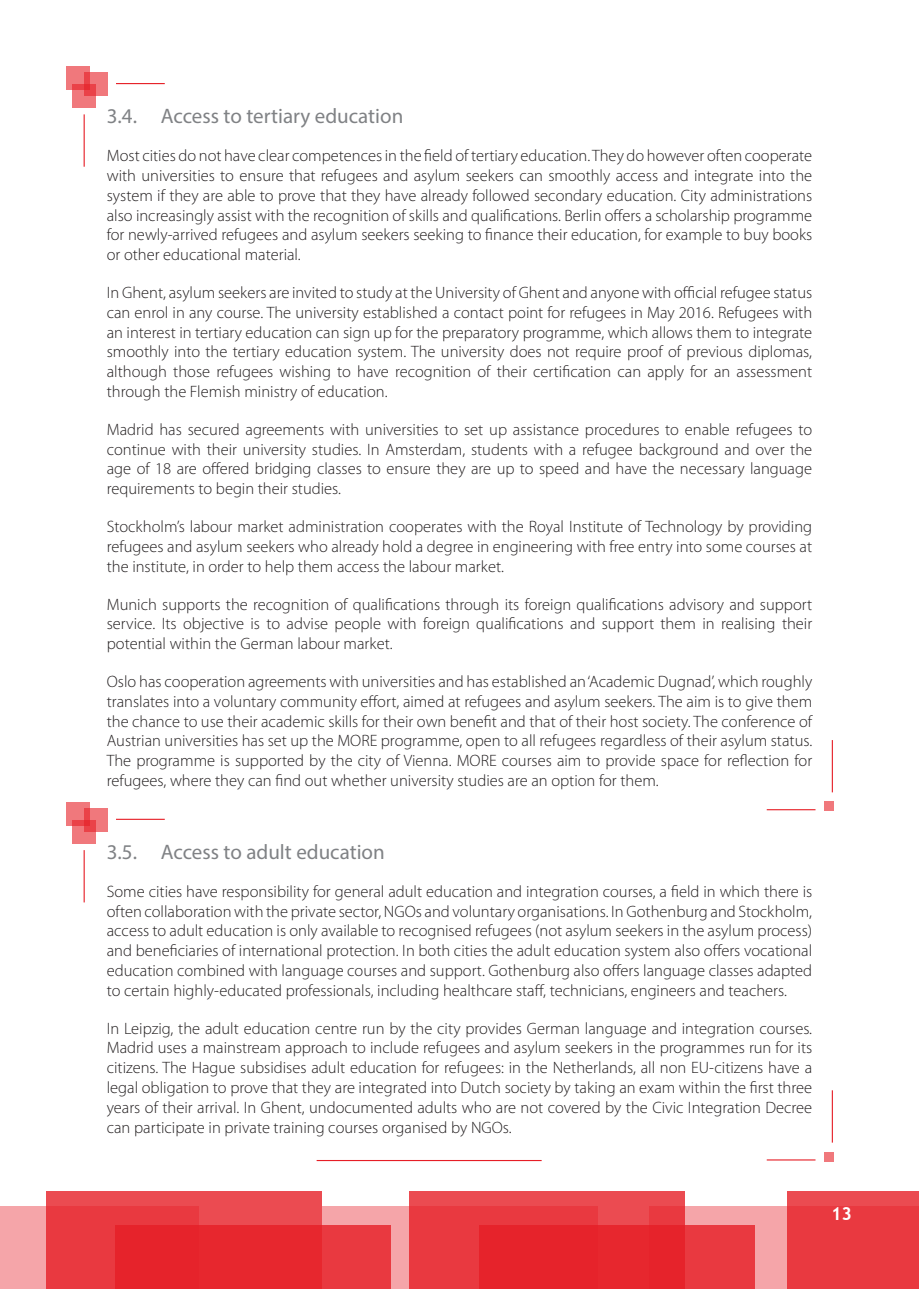
<style>
.page{position:relative;width:919px;height:1289px;background:#fff}
.page>*{position:absolute;margin:0;border:0;box-sizing:border-box;transform-origin:0 0}
.Example_title{font:21px "Myriad Pro";color:#808285}
.t1{font:700 18px "Trebuchet MS";color:#fff}
.Paragraph{font:300 16.5px/19.8px "Myriad Pro";color:#231f20;text-align:justify}
</style>
<div class="page">
<div style="left:0;top:1206px;width:199px;height:82px;background:#f5a5a9"></div>
<div style="left:321px;top:1206px;width:276px;height:82px;background:#f5a5a9"></div>
<div style="left:648px;top:1206px;width:270px;height:82px;background:#f5a5a9"></div>
<div style="left:45px;top:1190px;width:276px;height:98px;background:linear-gradient(to bottom,#eb474d,#e8343c)"></div>
<div style="left:409px;top:1190px;width:276px;height:98px;background:linear-gradient(to bottom,#ea444b,#e9353c)"></div>
<div style="left:786px;top:1190px;width:132px;height:98px;background:linear-gradient(to bottom,#ea4249,#e9353c)"></div>
<div style="left:115px;top:1225px;width:276px;height:63px;background:linear-gradient(to right,#e51e26,#e9373d)"></div>
<div style="left:479px;top:1225px;width:276px;height:63px;background:linear-gradient(to right,#e51d25,#e9363d)"></div>
<div style="left:72px;top:84px;width:24px;height:23px;background:#f0787c"></div>
<svg style="left:84px;top:73px;width:23px;height:23px"></svg>
<svg style="left:67px;top:67px;width:23px;height:23px"></svg>
<hr style="left:116px;top:83px;width:49px;height:1px;background:#e61e26">
<hr style="left:84px;top:114px;width:1px;height:53px;background:#e61e26">
<div style="left:72px;top:820px;width:24px;height:23px;background:linear-gradient(to right,#f0787c,#f0787c)"></div>
<svg style="left:84px;top:808px;width:23px;height:23px"></svg>
<svg style="left:67px;top:802px;width:23px;height:23px"></svg>
<hr style="left:116px;top:818px;width:49px;height:1px;background:#e61e26">
<hr style="left:84px;top:850px;width:1px;height:52px;background:#e61e26">
<div style="left:824px;top:801px;width:10px;height:10px;background:#f0787c"></div>
<hr style="left:766px;top:809px;width:49px;height:1px;background:#e61e26">
<hr style="left:831px;top:740px;width:1px;height:52px;background:#e61e26">
<div style="left:824px;top:1151px;width:10px;height:10px;background:#f0787c"></div>
<hr style="left:766px;top:1159px;width:49px;height:1px;background:#e61e26">
<hr style="left:831px;top:1090px;width:1px;height:52px;background:#e61e26">
<hr style="left:316px;top:1159px;width:225px;height:2px;background:#e61e26">
<p class="Example_title" style="left:107px;top:103px;width:298px">3.4. Access to tertiary education</p>
<p class="Paragraph" style="left:107px;top:145px;width:707px">Most cities do not have clear competences in the field of tertiary education. They do however often cooperate with universities to ensure that refugees and asylum seekers can smoothly access and integrate into the system if they are able to prove that they have already followed secondary education. City administrations also increasingly assist with the recognition of skills and qualifications. Berlin offers a scholarship programme for newly-arrived refugees and asylum seekers seeking to finance their education, for example to buy books or other educational material.</p>
<p class="Paragraph" style="left:107px;top:282px;width:707px">In Ghent, asylum seekers are invited to study at the University of Ghent and anyone with official refugee status can enrol in any course. The university established a contact point for refugees in May 2016. Refugees with an interest in tertiary education can sign up for the preparatory programme, which allows them to integrate smoothly into the tertiary education system. The university does not require proof of previous diplomas, although those refugees wishing to have recognition of their certification can apply for an assessment through the Flemish ministry of education.</p>
<p class="Paragraph" style="left:107px;top:419px;width:707px">Madrid has secured agreements with universities to set up assistance procedures to enable refugees to continue with their university studies. In Amsterdam, students with a refugee background and over the age of 18 are offered bridging classes to ensure they are up to speed and have the necessary language requirements to begin their studies.</p>
<p class="Paragraph" style="left:107px;top:516px;width:707px">Stockholm’s labour market administration cooperates with the Royal Institute of Technology by providing refugees and asylum seekers who already hold a degree in engineering with free entry into some courses at the institute, in order to help them access the labour market.</p>
<p class="Paragraph" style="left:107px;top:594px;width:707px">Munich supports the recognition of qualifications through its foreign qualifications advisory and support service. Its objective is to advise people with foreign qualifications and support them in realising their potential within the German labour market.</p>
<p class="Paragraph" style="left:107px;top:671px;width:707px">Oslo has cooperation agreements with universities and has established an ‘Academic Dugnad’, which roughly translates into a voluntary community effort, aimed at refugees and asylum seekers. The aim is to give them the chance to use their academic skills for their own benefit and that of their host society. The conference of Austrian universities has set up the MORE programme, open to all refugees regardless of their asylum status.<br>The programme is supported by the city of Vienna. MORE courses aim to provide space for reflection for refugees, where they can find out whether university studies are an option for them.</p>
<p class="Example_title" style="left:107px;top:838px;width:279px">3.5. Access to adult education</p>
<p class="Paragraph" style="left:107px;top:881px;width:707px">Some cities have responsibility for general adult education and integration courses, a field in which there is often collaboration with the private sector, NGOs and voluntary organisations. In Gothenburg and Stockholm, access to adult education is only available to recognised refugees (not asylum seekers in the asylum process) and beneficiaries of international protection. In both cities the adult education system also offers vocational education combined with language courses and support. Gothenburg also offers language classes adapted to certain highly-educated professionals, including healthcare staff, technicians, engineers and teachers.</p>
<p class="Paragraph" style="left:107px;top:1018px;width:707px">In Leipzig, the adult education centre run by the city provides German language and integration courses.<br>Madrid uses a mainstream approach to include refugees and asylum seekers in the programmes run for its citizens. The Hague subsidises adult education for refugees: in the Netherlands, all non EU-citizens have a legal obligation to prove that they are integrated into Dutch society by taking an exam within the first three years of their arrival. In Ghent, undocumented adults who are not covered by the Civic Integration Decree can participate in private training courses organised by NGOs.</p>
<p class="t1" style="left:831px;top:1201px;width:23px">13</p>
</div>
